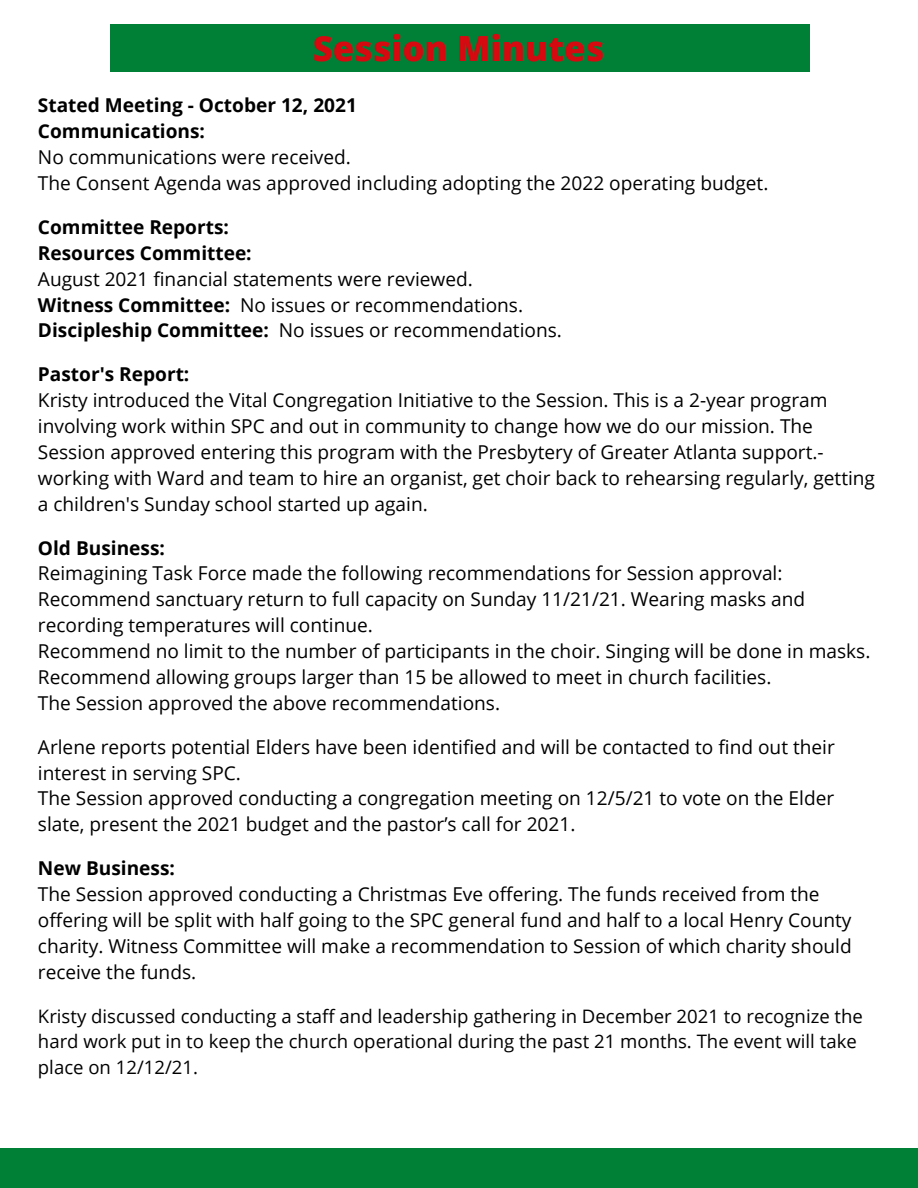
<style>
.page{position:relative;width:918px;height:1188px;background:#fff}
.page>*{position:absolute;margin:0;border:0;box-sizing:border-box;transform-origin:0 0}
.t1{font:800 34.8px "Open Sans";color:#d50910}
.t2{font:19.05px/25.8px "Open Sans";color:#000}
.t3{font:700 19.05px/25.8px "Open Sans";color:#000}
.t4{font:18.6px/25.8px "Open Sans";color:#000}
.s1{font-weight:700}
</style>
<div class="page">
<div style="left:0;top:1148px;width:918px;height:40px;background:#008037"></div>
<div style="left:110px;top:24px;width:699px;height:47px;background:#008037"></div>
<h1 class="t1" style="left:313px;top:23px;width:293px">Session Minutes</h1>
<p class="t3" style="left:38px;top:92px;width:320px">Stated Meeting - October 12, 2021<br>Communications:</p>
<p class="t2" style="left:38px;top:144px;width:732px">No communications were received.<br>The Consent Agenda was approved including adopting the 2022 operating budget.</p>
<p class="t3" style="left:38px;top:214px;width:215px">Committee Reports:<br>Resources Committee:</p>
<p class="t2" style="left:38px;top:265px;width:526px">August 2021 financial statements were reviewed.<br><span class="s1">Witness Committee:</span> No issues or recommendations.<br><span class="s1">Discipleship Committee:</span> No issues or recommendations.</p>
<p class="t3" style="left:38px;top:361px;width:153px">Pastor's Report:</p>
<p class="t2" style="left:38px;top:387px;width:839px">Kristy introduced the Vital Congregation Initiative to the Session. This is a 2-year program involving work within SPC and out in community to change how we do our mission. The Session approved entering this program with the Presbytery of Greater Atlanta support.- working with Ward and team to hire an organist, get choir back to rehearsing regularly, getting a children's Sunday school started up again.</p>
<p class="t3" style="left:38px;top:534px;width:128px">Old Business:</p>
<p class="t2" style="left:38px;top:560px;width:834px">Reimagining Task Force made the following recommendations for Session approval:<br>Recommend sanctuary return to full capacity on Sunday 11/21/21. Wearing masks and recording temperatures will continue.<br>Recommend no limit to the number of participants in the choir. Singing will be done in masks.<br>Recommend allowing groups larger than 15 be allowed to meet in church facilities.<br>The Session approved the above recommendations.</p>
<p class="t2" style="left:38px;top:733px;width:798px">Arlene reports potential Elders have been identified and will be contacted to find out their interest in serving SPC.<br>The Session approved conducting a congregation meeting on 12/5/21 to vote on the Elder slate, present the 2021 budget and the pastor’s call for 2021.</p>
<p class="t3" style="left:38px;top:855px;width:139px">New Business:</p>
<p class="t2" style="left:38px;top:881px;width:815px">The Session approved conducting a Christmas Eve offering. The funds received from the offering will be split with half going to the SPC general fund and half to a local Henry County charity. Witness Committee will make a recommendation to Session of which charity should receive the funds.</p>
<p class="t4" style="left:38px;top:1002px;width:827px">Kristy discussed conducting a staff and leadership gathering in December 2021 to recognize the hard work put in to keep the church operational during the past 21 months. The event will take place on 12/12/21.</p>
</div>
